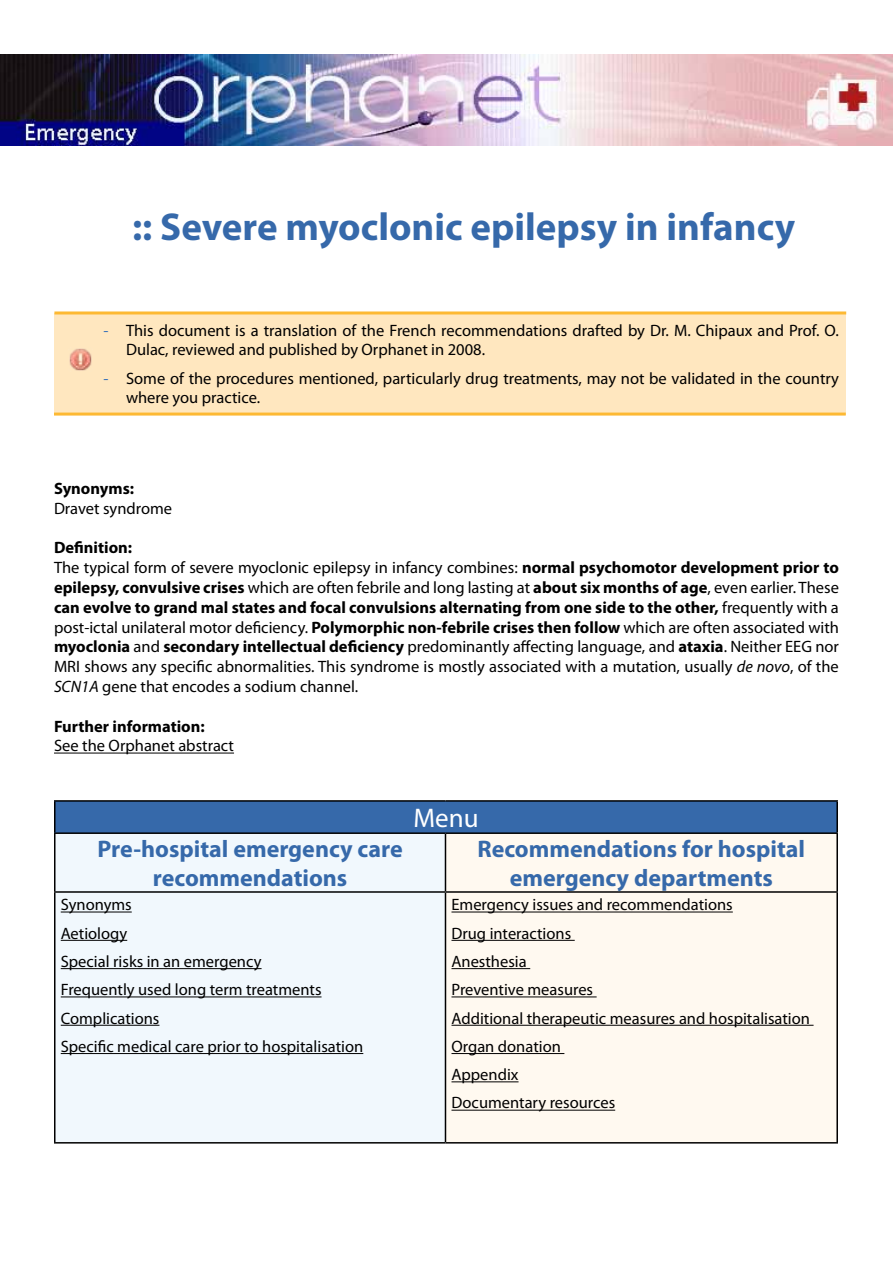
<style>
.page{position:relative;width:893px;height:1263px;background:#fff}
.page>*{position:absolute;margin:0;border:0;box-sizing:border-box;transform-origin:0 0}
.t1{font:700 39px "Myriad Pro";color:#3669aa}
.t2{font:27px "Myriad Pro";color:#fff}
.t3{font:700 24px/28.8px "Myriad Pro";color:#3669aa;text-align:center}
.t4{font:16.5px/28.3px "Myriad Pro";color:#000}
.t5{font:700 16.5px "Myriad Pro";color:#000}
.s1{color:#3b73b9}
.s2{font-weight:700}
.s3{font-style:italic}
</style>
<div class="page">
<img style="left:0;top:54px;width:893px;height:92px">
<hr style="left:54px;top:753px;width:180px;height:1px;background:#000">
<div style="left:55px;top:801px;width:782px;height:32px;background:#3669aa"></div>
<div style="left:56px;top:834px;width:389px;height:308px;background:#f1f8fd"></div>
<div style="left:446px;top:834px;width:390px;height:308px;background:#fff9f0"></div>
<hr style="left:54px;top:800px;width:391px;height:2px;background:#000">
<hr style="left:54px;top:802px;width:2px;height:30px;background:#000">
<hr style="left:445px;top:800px;width:393px;height:2px;background:#000">
<hr style="left:836px;top:802px;width:2px;height:30px;background:#000">
<hr style="left:54px;top:832px;width:391px;height:2px;background:#000">
<hr style="left:54px;top:834px;width:2px;height:57px;background:#000">
<hr style="left:445px;top:832px;width:393px;height:2px;background:#000">
<hr style="left:445px;top:834px;width:1px;height:57px;background:#000">
<hr style="left:836px;top:834px;width:2px;height:57px;background:#000">
<hr style="left:54px;top:891px;width:391px;height:2px;background:#000">
<hr style="left:54px;top:893px;width:2px;height:249px;background:#000">
<hr style="left:445px;top:891px;width:393px;height:2px;background:#000">
<hr style="left:445px;top:893px;width:1px;height:249px;background:#000">
<hr style="left:836px;top:893px;width:2px;height:249px;background:#000">
<hr style="left:54px;top:1142px;width:391px;height:1px;background:#000">
<hr style="left:445px;top:1142px;width:393px;height:1px;background:#000">
<hr style="left:61px;top:911px;width:71px;height:1px;background:#000">
<hr style="left:61px;top:940px;width:66px;height:1px;background:#000">
<hr style="left:61px;top:968px;width:201px;height:1px;background:#000">
<hr style="left:61px;top:996px;width:261px;height:1px;background:#000">
<hr style="left:61px;top:1025px;width:98px;height:1px;background:#000">
<hr style="left:61px;top:1053px;width:302px;height:1px;background:#000">
<hr style="left:451px;top:911px;width:282px;height:1px;background:#000">
<hr style="left:451px;top:940px;width:124px;height:1px;background:#000">
<hr style="left:451px;top:968px;width:79px;height:1px;background:#000">
<hr style="left:451px;top:996px;width:146px;height:1px;background:#000">
<hr style="left:451px;top:1025px;width:362px;height:1px;background:#000">
<hr style="left:451px;top:1053px;width:113px;height:1px;background:#000">
<hr style="left:451px;top:1081px;width:68px;height:1px;background:#000">
<hr style="left:451px;top:1110px;width:164px;height:1px;background:#000">
<div style="left:54px;top:313px;width:792px;height:101px;background:#ffe7bf"></div>
<hr style="left:54px;top:311px;width:792px;height:3px;background:#fdb933">
<hr style="left:54px;top:413px;width:792px;height:3px;background:#fdb933">
<img style="left:69px;top:348px;width:23px;height:23px">
<h1 class="t1" style="left:132px;top:201px;width:665px">:: Severe myoclonic epilepsy in infancy</h1>
<p class="t4" style="left:126px;top:320px;width:714px;line-height:19.8px;text-indent:-23px"><span class="s1">-</span> This document is a translation of the French recommendations drafted by Dr. M. Chipaux and Prof. O.<br>Dulac, reviewed and published by Orphanet in 2008.</p>
<p class="t4" style="left:126px;top:368px;width:714px;line-height:19.8px;text-indent:-23px"><span class="s1">-</span> Some of the procedures mentioned, particularly drug treatments, may not be validated in the country where you practice.</p>
<p class="t5" style="left:54px;top:478px;width:82px">Synonyms:</p>
<p class="t4" style="left:54px;top:494px;width:120px">Dravet syndrome</p>
<p class="t4" style="left:54px;top:538px;width:786px;line-height:19.8px"><span class="s2">Definition:<br></span>The typical form of severe myoclonic epilepsy in infancy combines: <span class="s2">normal psychomotor development prior to epilepsy, convulsive crises</span> which are often febrile and long lasting at <span class="s2">about six months of age</span>, even earlier. These <span class="s2">can evolve to grand mal states and focal convulsions alternating from one side to the other,</span> frequently with a post-ictal unilateral motor deficiency. <span class="s2">Polymorphic non-febrile crises then follow</span> which are often associated with <span class="s2">myoclonia</span> and <span class="s2">secondary intellectual deficiency</span> predominantly affecting language, and <span class="s2">ataxia</span>. Neither EEG nor MRI shows any specific abnormalities. This syndrome is mostly associated with a mutation, usually <span class="s3">de novo</span>, of the <span class="s3">SCN1A</span> gene that encodes a sodium channel.</p>
<p class="t5" style="left:54px;top:715px;width:152px">Further information:</p>
<p class="t4" style="left:54px;top:731px;width:182px">See the Orphanet abstract</p>
<h2 class="t2" style="left:413px;top:801px;width:67px">Menu</h2>
<h3 class="t3" style="left:97px;top:834px;width:307px">Pre-hospital emergency care recommendations</h3>
<h3 class="t3" style="left:477px;top:834px;width:329px">Recommendations for hospital emergency departments</h3>
<p class="t4" style="left:61px;top:890px;width:304px">Synonyms<br>Aetiology<br>Special risks in an emergency<br>Frequently used long term treatments<br>Complications<br>Specific medical care prior to hospitalisation</p>
<p class="t4" style="left:451px;top:890px;width:360px">Emergency issues and recommendations<br>Drug interactions<br>Anesthesia<br>Preventive measures<br>Additional therapeutic measures and hospitalisation<br>Organ donation<br>Appendix<br>Documentary resources</p>
</div>
